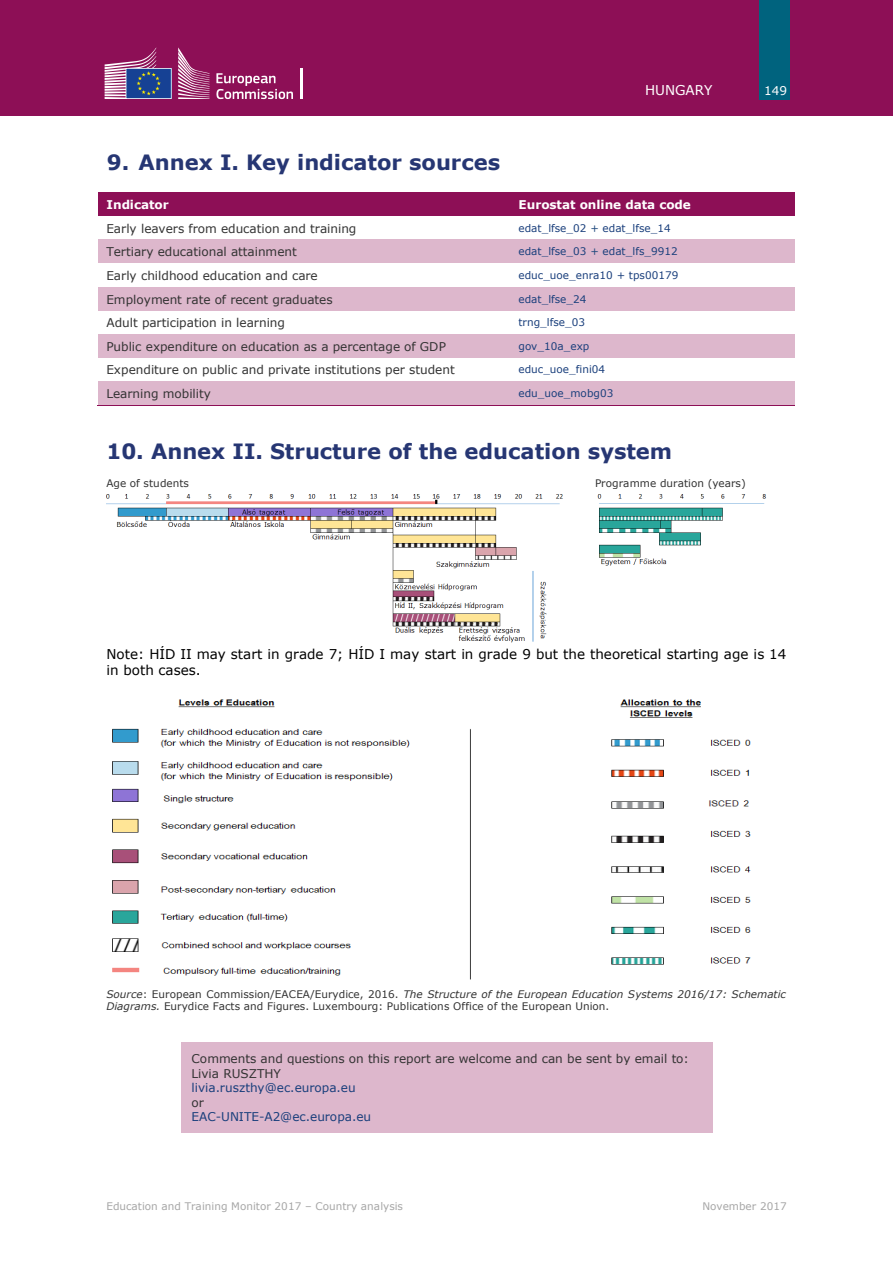
<style>
.page{position:relative;width:893px;height:1263px;background:#fff}
.page>*{position:absolute;margin:0;border:0;box-sizing:border-box;transform-origin:0 0}
.t1{font:700 21px "Verdana";color:#263673}
.t2{font:13.5px/16.4px "Verdana";color:#000}
.t3{font:13.5px "Verdana";color:#fff}
.t4{font:12px "Verdana";letter-spacing:-.005em;color:#333}
.t5{font:12px "Verdana";color:#1a3f7c}
.t6{font:700 12px "Verdana";color:#fff}
.t7{font:12px "Verdana";color:#fff}
.t8{font:10.5px/12.8px "Verdana";color:#333}
.t9{font:10.5px "Verdana";color:#1a3f7c}
.t10{font:10.5px "Verdana";color:#a6a6a6}
.s1{color:#1f497d}
.s2{font-style:italic}
</style>
<div class="page">
<div style="left:0;top:0;width:893px;height:116px;background:#8d0f56"></div>
<div style="left:760px;top:0;width:30px;height:99px;background:#00637e"></div>
<svg style="left:216px;top:73px;width:77px;height:26px"></svg>
<hr style="left:300px;top:68px;width:2px;height:31px;background:#fff">
<svg style="left:178px;top:47px;width:32px;height:52px"></svg>
<svg style="left:105px;top:47px;width:67px;height:52px"></svg>
<div style="left:98px;top:192px;width:412px;height:24px;background:#8d0f56"></div>
<div style="left:510px;top:192px;width:285px;height:24px;background:#8d0f56"></div>
<div style="left:98px;top:240px;width:412px;height:23px;background:#ddb7cc"></div>
<div style="left:510px;top:240px;width:285px;height:23px;background:#ddb7cc"></div>
<div style="left:98px;top:287px;width:412px;height:23px;background:#ddb7cc"></div>
<div style="left:510px;top:287px;width:285px;height:23px;background:#ddb7cc"></div>
<div style="left:98px;top:334px;width:412px;height:24px;background:#ddb7cc"></div>
<div style="left:510px;top:334px;width:285px;height:24px;background:#ddb7cc"></div>
<div style="left:98px;top:381px;width:412px;height:24px;background:#ddb7cc"></div>
<div style="left:510px;top:381px;width:285px;height:24px;background:#ddb7cc"></div>
<hr style="left:97px;top:405px;width:413px;height:1px;background:#8d0f56">
<hr style="left:510px;top:405px;width:285px;height:1px;background:#8d0f56">
<div style="left:181px;top:1042px;width:531px;height:91px;background:#ddb7cc"></div>
<img style="left:106px;top:494px;width:660px;height:149px">
<img style="left:112px;top:699px;width:639px;height:281px">
<p class="t3" style="left:645px;top:81px;width:69px">HUNGARY</p>
<p class="t7" style="left:764px;top:82px;width:24px">149</p>
<h2 class="t1" style="left:107px;top:149px;width:395px">9. Annex I. Key indicator sources</h2>
<p class="t6" style="left:106px;top:197px;width:64px">Indicator</p>
<p class="t6" style="left:519px;top:197px;width:174px">Eurostat online data code</p>
<p class="t4" style="left:106px;top:221px;width:252px">Early leavers from education and training</p>
<p class="t9" style="left:519px;top:221px;width:154px">edat_lfse_02 <span class="s1">+</span> edat_lfse_14</p>
<p class="t4" style="left:106px;top:244px;width:192px">Tertiary educational attainment</p>
<p class="t9" style="left:519px;top:245px;width:161px">edat_lfse_03 <span class="s1">+</span> edat_lfs_9912</p>
<p class="t4" style="left:106px;top:268px;width:213px">Early childhood education and care</p>
<p class="t9" style="left:519px;top:268px;width:161px">educ_uoe_enra10 + tps00179</p>
<p class="t4" style="left:106px;top:291px;width:228px">Employment rate of recent graduates</p>
<p class="t9" style="left:519px;top:292px;width:69px">edat_lfse_24</p>
<p class="t4" style="left:106px;top:315px;width:180px">Adult participation in learning</p>
<p class="t9" style="left:519px;top:316px;width:68px">trng_lfse_03</p>
<p class="t4" style="left:106px;top:339px;width:341px">Public expenditure on education as a percentage of GDP</p>
<p class="t9" style="left:519px;top:339px;width:72px">gov_10a_exp</p>
<p class="t4" style="left:106px;top:362px;width:350px">Expenditure on public and private institutions per student</p>
<p class="t9" style="left:519px;top:363px;width:88px">educ_uoe_fini04</p>
<p class="t4" style="left:106px;top:386px;width:106px">Learning mobility</p>
<p class="t9" style="left:519px;top:386px;width:96px">edu_uoe_mobg03</p>
<p class="t1" style="left:106px;top:438px;width:567px">10. Annex II. Structure of the education system</p>
<p class="t8" style="left:106px;top:476px;width:84px">Age of students</p>
<p class="t8" style="left:595px;top:476px;width:152px">Programme duration (years)</p>
<p class="t2" style="left:106px;top:645px;width:681px">Note: HÍD II may start in grade 7; HÍD I may start in grade 9 but the theoretical starting age is 14 in both cases.</p>
<p class="t8" style="left:106px;top:987px;width:681px"><span class="s2">Source</span>: European Commission/EACEA/Eurydice, 2016. <span class="s2">The Structure of the European Education Systems 2016/17: Schematic<br>Diagrams.</span> Eurydice Facts and Figures. Luxembourg: Publications Office of the European Union.</p>
<p class="t4" style="left:192px;top:1051px;width:499px">Comments and questions on this report are welcome and can be sent by email to:</p>
<p class="t4" style="left:192px;top:1066px;width:91px">Livia RUSZTHY</p>
<p class="t5" style="left:192px;top:1080px;width:166px">livia.ruszthy@ec.europa.eu</p>
<p class="t4" style="left:192px;top:1095px;width:14px">or</p>
<p class="t5" style="left:192px;top:1109px;width:181px">EAC-UNITE-A2@ec.europa.eu</p>
<p class="t10" style="left:106px;top:1200px;width:298px">Education and Training Monitor 2017 – Country analysis</p>
<p class="t10" style="left:702px;top:1200px;width:86px">November 2017</p>
</div>
